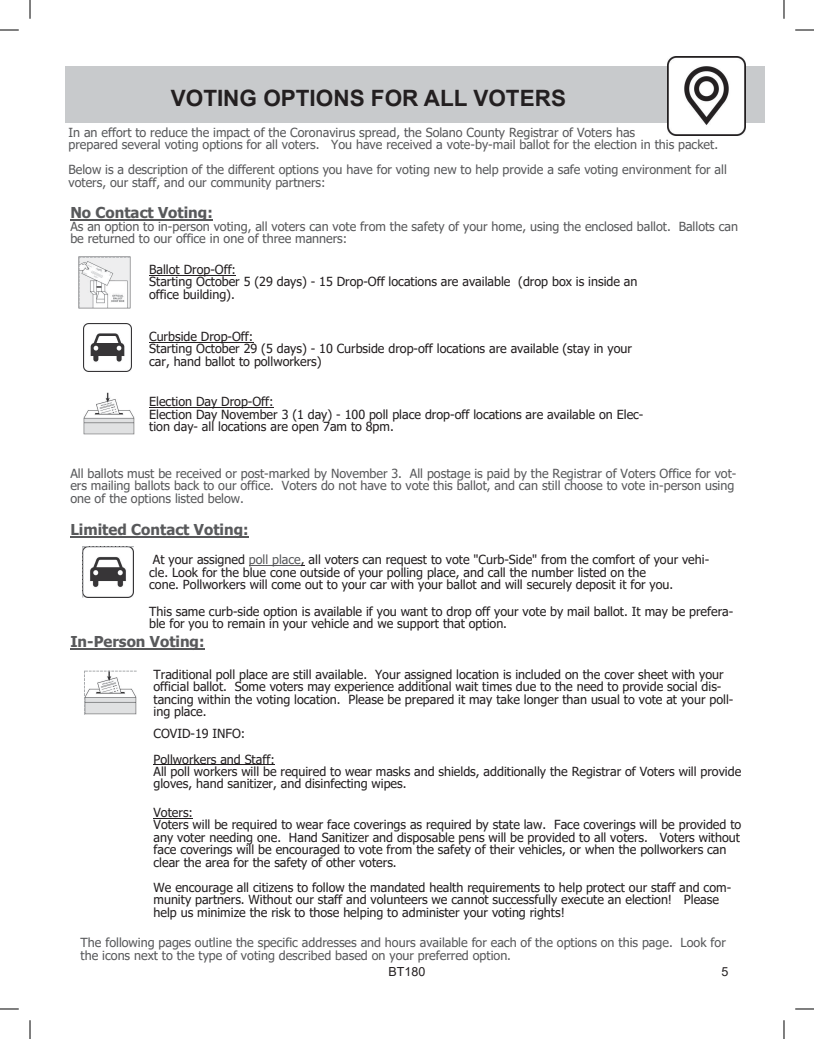
<style>
.page{position:relative;width:814px;height:1039px;background:#fff}
.page>*{position:absolute;margin:0;border:0;box-sizing:border-box;transform-origin:0 0}
.t1{font:700 22.5px "Arial";color:#231f20}
.t2{font:700 15px "Tahoma";color:#58595b}
.t3{font:12.5px/12.5px "Tahoma";color:#231f20}
.t4{font:12.5px/12.5px "Tahoma";color:#58595b}
.t5{font:12.5px "Arial";color:#231f20}
.s1{color:#58595b}
</style>
<div class="page">
<div style="left:66px;top:66px;width:699px;height:57px;background:#c8cacc"></div>
<img style="left:667px;top:57px;width:79px;height:78px">
<hr style="left:70px;top:219px;width:143px;height:1px;background:#58595b">
<hr style="left:70px;top:536px;width:179px;height:1px;background:#58595b">
<hr style="left:70px;top:648px;width:135px;height:2px;background:#58595b">
<svg style="left:79px;top:257px;width:51px;height:51px"></svg>
<hr style="left:149px;top:275px;width:87px;height:1px;background:#231f20">
<img style="left:83px;top:324px;width:48px;height:48px">
<hr style="left:149px;top:342px;width:104px;height:1px;background:#231f20">
<img style="left:83px;top:392px;width:51px;height:43px">
<hr style="left:149px;top:407px;width:125px;height:1px;background:#231f20">
<svg style="left:82px;top:546px;width:52px;height:51px"></svg>
<hr style="left:249px;top:565px;width:52px;height:1px;background:#58595b">
<svg style="left:84px;top:670px;width:53px;height:45px"></svg>
<hr style="left:153px;top:764px;width:122px;height:1px;background:#231f20">
<hr style="left:153px;top:818px;width:40px;height:1px;background:#231f20">
<svg style="left:0;top:29px;width:19px;height:2px"></svg>
<svg style="left:795px;top:29px;width:19px;height:2px"></svg>
<svg style="left:0;top:1008px;width:19px;height:2px"></svg>
<svg style="left:795px;top:1008px;width:19px;height:2px"></svg>
<svg style="left:29px;top:0;width:2px;height:19px"></svg>
<svg style="left:29px;top:1020px;width:2px;height:19px"></svg>
<svg style="left:783px;top:0;width:2px;height:19px"></svg>
<svg style="left:783px;top:1020px;width:2px;height:19px"></svg>
<h1 class="t1" style="left:171px;top:82px;width:397px">VOTING OPTIONS FOR ALL VOTERS</h1>
<p class="t4" style="left:68px;top:127px;width:651px">In an effort to reduce the impact of the Coronavirus spread, the Solano County Registrar of Voters has<br>prepared several voting options for all voters. You have received a vote-by-mail ballot for the election in this packet.</p>
<p class="t4" style="left:68px;top:164px;width:660px">Below is a description of the different options you have for voting new to help provide a safe voting environment for all voters, our staff, and our community partners:</p>
<p class="t2" style="left:70px;top:202px;width:144px">No Contact Voting:</p>
<p class="t4" style="left:70px;top:221px;width:669px">As an option to in-person voting, all voters can vote from the safety of your home, using the enclosed ballot. Ballots can be returned to our office in one of three manners:</p>
<p class="t3" style="left:149px;top:264px;width:490px">Ballot Drop-Off:<br>Starting October 5 (29 days) - 15 Drop-Off locations are available (drop box is inside an office building).</p>
<p class="t3" style="left:149px;top:330px;width:484px">Curbside Drop-Off:<br>Starting October 29 (5 days) - 10 Curbside drop-off locations are available (stay in your car, hand ballot to pollworkers)</p>
<p class="t3" style="left:149px;top:396px;width:496px">Election Day Drop-Off:<br>Election Day November 3 (1 day) - 100 poll place drop-off locations are available on Elec&shy;tion day- all locations are open 7am to 8pm.</p>
<p class="t4" style="left:70px;top:468px;width:667px">All ballots must be received or post-marked by November 3. All postage is paid by the Registrar of Voters Office for vot&shy;ers mailing ballots back to our office. Voters do not have to vote this ballot, and can still choose to vote in-person using one of the options listed below.</p>
<p class="t2" style="left:70px;top:519px;width:180px">Limited Contact Voting:</p>
<p class="t3" style="left:149px;top:554px;width:561px;text-indent:4px">At your assigned <span class="s1">poll place</span>, all voters can request to vote "Curb-Side" from the comfort of your vehi&shy;cle. Look for the blue cone outside of your polling place, and call the number listed on the<br>cone. Pollworkers will come out to your car with your ballot and will securely deposit it for you.</p>
<p class="t3" style="left:149px;top:605px;width:586px">This same curb-side option is available if you want to drop off your vote by mail ballot. It may be prefera&shy;ble for you to remain in your vehicle and we support that option.</p>
<p class="t2" style="left:70px;top:631px;width:136px">In-Person Voting:</p>
<p class="t3" style="left:153px;top:669px;width:581px">Traditional poll place are still available. Your assigned location is included on the cover sheet with your official ballot. Some voters may experience additional wait times due to the need to provide social dis&shy;tancing within the voting location. Please be prepared it may take longer than usual to vote at your poll&shy;ing place.</p>
<p class="t3" style="left:153px;top:722px;width:123px;line-height:25px">COVID-19 INFO:<br>Pollworkers and Staff:</p>
<p class="t3" style="left:153px;top:766px;width:589px">All poll workers will be required to wear masks and shields, additionally the Registrar of Voters will provide gloves, hand sanitizer, and disinfecting wipes.</p>
<p class="t3" style="left:153px;top:807px;width:589px">Voters:<br>Voters will be required to wear face coverings as required by state law. Face coverings will be provided to any voter needing one. Hand Sanitizer and disposable pens will be provided to all voters. Voters without face coverings will be encouraged to vote from the safety of their vehicles, or when the pollworkers can clear the area for the safety of other voters.</p>
<p class="t3" style="left:153px;top:882px;width:579px">We encourage all citizens to follow the mandated health requirements to help protect our staff and com&shy;munity partners. Without our staff and volunteers we cannot successfully execute an election! Please help us minimize the risk to those helping to administer your voting rights!</p>
<p class="t4" style="left:81px;top:937px;width:647px">The following pages outline the specific addresses and hours available for each of the options on this page. Look for the icons next to the type of voting described based on your preferred option.</p>
<p class="t5" style="left:388px;top:963px;width:38px">BT180</p>
<p class="t5" style="left:721px;top:963px;width:8px">5</p>
</div>
